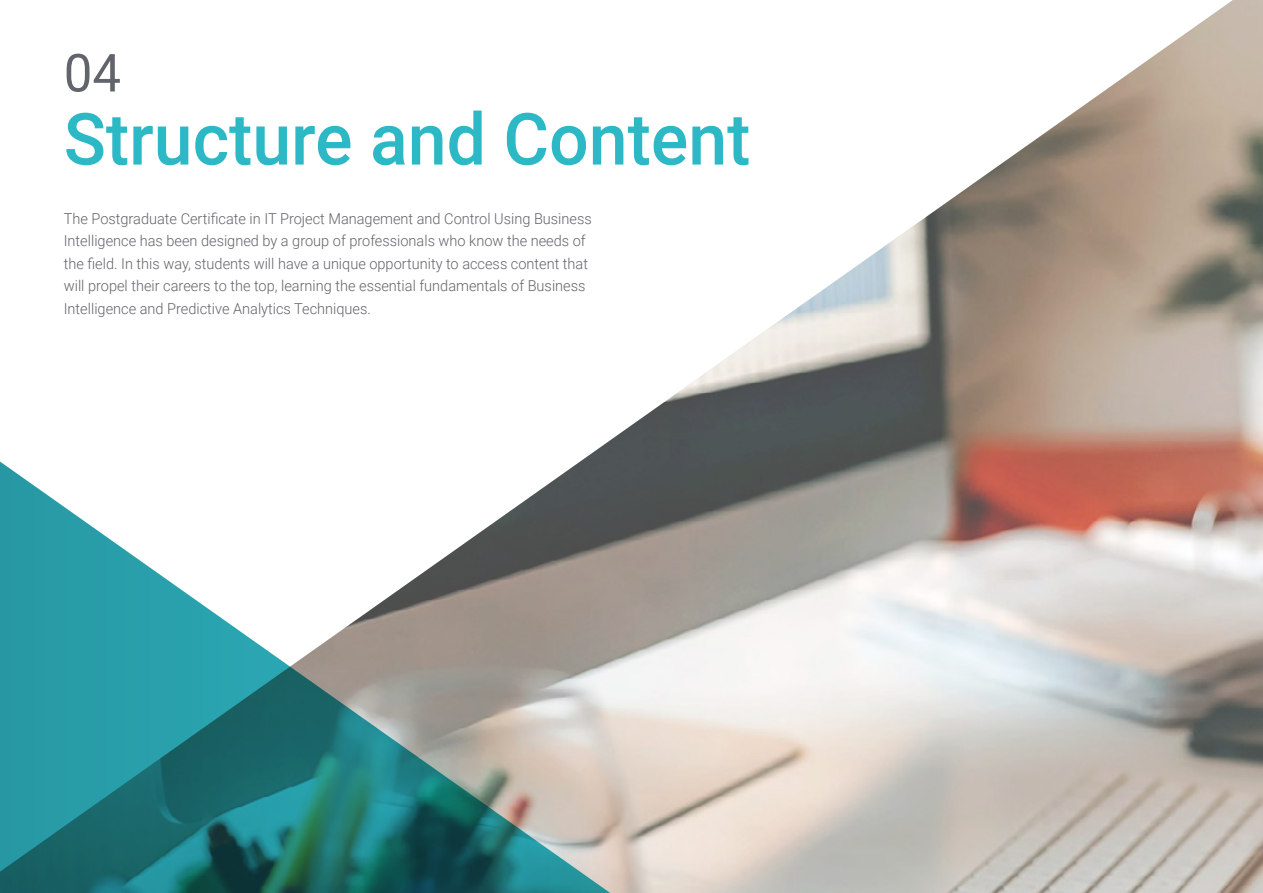
<style>
.page{position:relative;width:1263px;height:893px;background:#fff}
.page>*{position:absolute;margin:0;border:0;box-sizing:border-box;transform-origin:0 0}
.t1{font:500 72px "Roboto";color:#2db8c5}
.t2{font:52.5px "Roboto";color:#61646a}
.t3{font:300 15px/22.5px "Roboto";color:#61646a}
</style>
<div class="page">
<img style="left:602px;top:0;width:661px;height:893px">
<svg style="left:0;top:446px;width:640px;height:447px"></svg>
<h2 class="t2" style="left:64px;top:36px;width:59px">04</h2>
<h1 class="t1" style="left:64px;top:89px;width:688px">Structure and Content</h1>
<p class="t3" style="left:64px;top:207px;width:529px">The Postgraduate Certificate in IT Project Management and Control Using Business Intelligence has been designed by a group of professionals who know the needs of the field. In this way, students will have a unique opportunity to access content that will propel their careers to the top, learning the essential fundamentals of Business Intelligence and Predictive Analytics Techniques.</p>
</div>
